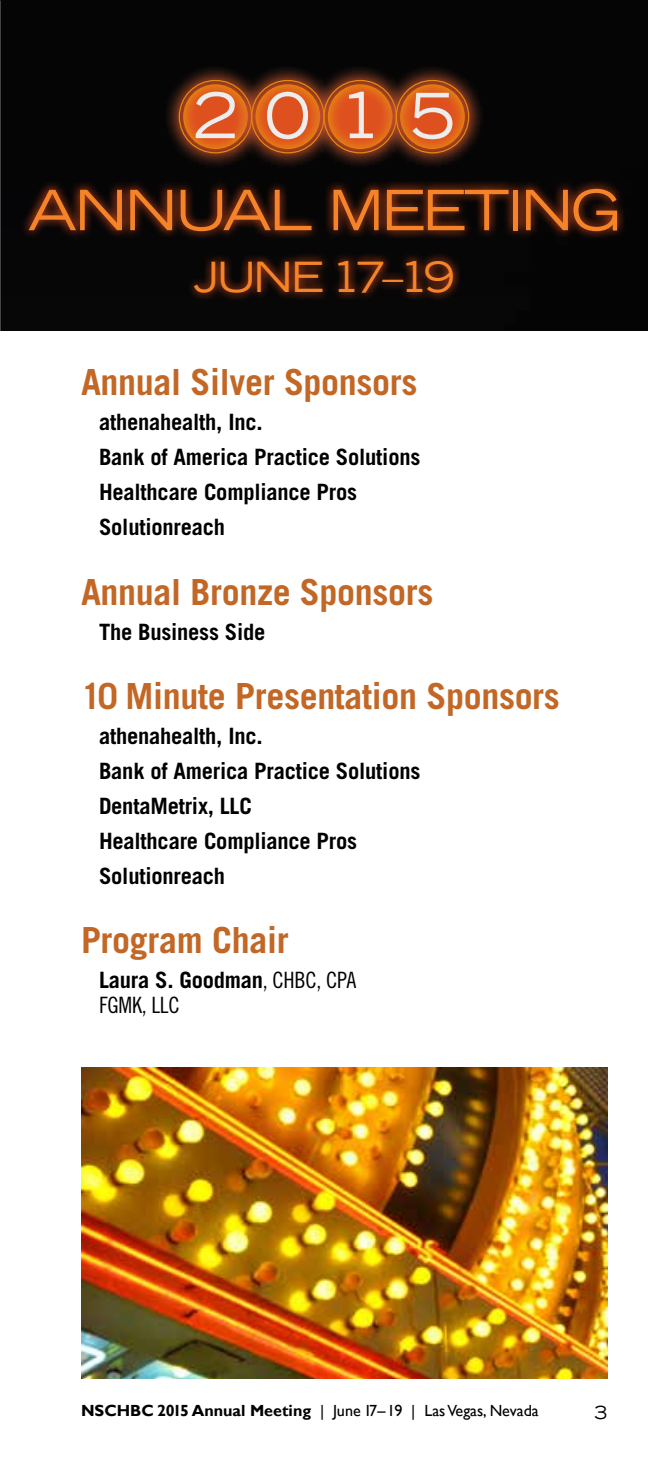
<style>
.page{position:relative;width:648px;height:1458px;background:#fff}
.page>*{position:absolute;margin:0;border:0;box-sizing:border-box;transform-origin:0 0}
.t1{font:expanded 62.32px "Trade Gothic LH";color:#fff}
.t2{font:expanded 55.57px "Trade Gothic LH";letter-spacing:-.04em;color:#f58429}
.t3{font:expanded 41.62px "Trade Gothic LH";letter-spacing:-.06em;color:#f58429}
.t4{font:700 36px "Trade Gothic LT";letter-spacing:-.01em;color:#c26726}
.t5{font:700 22.5px/34.9px "Trade Gothic LT";letter-spacing:-.01em;color:#000101}
.t6{font:22.5px "Trade Gothic LT Cond Eighteen";letter-spacing:-.01em;color:#000101}
.t7{font:expanded 18px "Trade Gothic LH";color:#000}
.t8{font:16.2px "Gill Sans";color:#000}
.s1{font-family:"Trade Gothic LT Cond Eighteen";font-weight:400}
.s2{font-weight:700}
</style>
<div class="page">
<div style="left:0;top:297px;width:648px;height:34px;background:#070707"></div>
<div style="left:0;top:0;width:648px;height:297px;background:#050505"></div>
<svg style="left:166px;top:67px;width:69px;height:99px"></svg>
<div style="left:182px;top:84px;width:70px;height:69px;background:#ffdf00;opacity:.75"></div>
<svg style="left:235px;top:67px;width:73px;height:99px"></svg>
<div style="left:254px;top:84px;width:70px;height:69px;background:#ffdf00;opacity:.75"></div>
<svg style="left:308px;top:67px;width:72px;height:99px"></svg>
<div style="left:327px;top:84px;width:69px;height:69px;background:#ffdf00;opacity:.75"></div>
<svg style="left:380px;top:67px;width:102px;height:99px"></svg>
<div style="left:399px;top:84px;width:70px;height:69px;background:#ffdf00;opacity:.75"></div>
<svg style="left:23px;top:181px;width:601px;height:57px"></svg>
<svg style="left:186px;top:254px;width:276px;height:47px"></svg>
<img style="left:81px;top:1068px;width:527px;height:311px">
<h1 class="t1" style="left:193px;top:75px;width:263px">2015</h1>
<h2 class="t2" style="left:28px;top:174px;width:594px">ANNUAL MEETING</h2>
<h3 class="t3" style="left:194px;top:249px;width:262px">JUNE 17–19</h3>
<h3 class="t4" style="left:81px;top:360px;width:338px">Annual Silver Sponsors</h3>
<p class="t5" style="left:99px;top:405px;width:323px">athenahealth, Inc.<br>Bank of America Practice Solutions<br>Healthcare Compliance Pros<br>Solutionreach</p>
<h3 class="t4" style="left:81px;top:570px;width:354px">Annual Bronze Sponsors</h3>
<p class="t5" style="left:99px;top:614px;width:168px">The Business Side</p>
<h3 class="t4" style="left:81px;top:674px;width:480px">10 Minute Presentation Sponsors</h3>
<p class="t5" style="left:99px;top:718px;width:323px">athenahealth, Inc.<br>Bank of America Practice Solutions<br>DentaMetrix, LLC<br>Healthcare Compliance Pros<br>Solutionreach</p>
<h3 class="t4" style="left:81px;top:918px;width:209px">Program Chair</h3>
<p class="t5" style="left:99px;top:963px;width:259px">Laura S. Goodman<span class="s1">, CHBC, CPA</span></p>
<p class="t6" style="left:99px;top:992px;width:82px">FGMK, LLC</p>
<p class="t8" style="left:81px;top:1401px;width:459px"><span class="s2">NSCHBC 2015 Annual Meeting</span> | June 17 – 19 | Las Vegas, Nevada</p>
<p class="t7" style="left:595px;top:1401px;width:14px">3</p>
</div>
